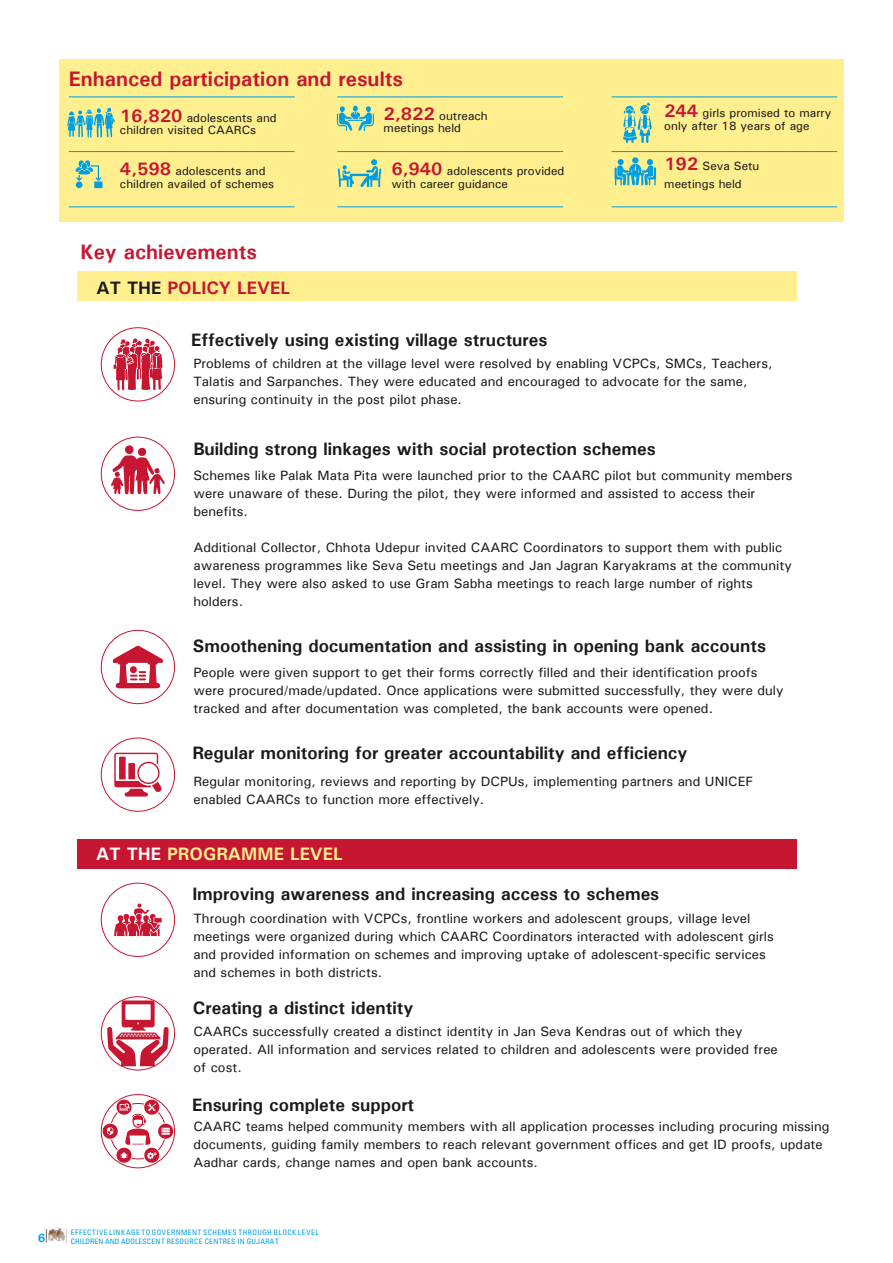
<style>
.page{position:relative;width:893px;height:1263px;background:#fff}
.page>*{position:absolute;margin:0;border:0;box-sizing:border-box;transform-origin:0 0}
.t1{font:700 21px "Univers";color:#c61631}
.t2{font:700 18px "Univers";color:#1a1a18}
.t3{font:700 18px "Univers";color:#ffef8e}
.t4{font:700 18px "Univers";color:#c61631}
.t5{font:13.5px/18px "Univers";color:#1a1a18}
.t6{font:12px/12.6px "Univers";color:#1a1a18}
.t7{font:700 12px "Univers";color:#009ee3}
.t8{font:condensed 7.5px/9px "Univers";letter-spacing:.055em;color:#009ee3}
.s1{font-weight:700;font-size:18px;color:#c61631}
.s2{color:#1a1a18}
.s3{color:#fff}
</style>
<div class="page">
<div style="left:59px;top:59px;width:784px;height:163px;background:#ffef8e"></div>
<svg style="left:338px;top:159px;width:43px;height:29px"></svg>
<svg style="left:75px;top:160px;width:28px;height:28px"></svg>
<svg style="left:615px;top:157px;width:41px;height:29px"></svg>
<div style="left:77px;top:271px;width:720px;height:29px;background:#ffef8e"></div>
<svg style="left:111px;top:443px;width:55px;height:52px"></svg>
<svg style="left:113px;top:646px;width:50px;height:43px"></svg>
<div style="left:101px;top:327px;width:74px;height:74px;border:1px solid #c61631;border-radius:50%"></div>
<svg style="left:113px;top:338px;width:49px;height:52px"></svg>
<div style="left:101px;top:437px;width:74px;height:74px;border:1px solid #c61631;border-radius:50%"></div>
<div style="left:101px;top:630px;width:74px;height:74px;border:1px solid #c61631;border-radius:50%"></div>
<svg style="left:114px;top:752px;width:48px;height:44px"></svg>
<div style="left:101px;top:737px;width:74px;height:75px;border:1px solid #c61631;border-radius:50%"></div>
<hr style="left:69px;top:151px;width:226px;height:1px;background:#009ee3">
<hr style="left:69px;top:207px;width:226px;height:1px;background:#009ee3">
<hr style="left:612px;top:151px;width:225px;height:1px;background:#009ee3">
<hr style="left:612px;top:207px;width:225px;height:1px;background:#009ee3">
<hr style="left:612px;top:97px;width:225px;height:1px;background:#009ee3">
<hr style="left:337px;top:151px;width:226px;height:1px;background:#009ee3">
<hr style="left:69px;top:97px;width:226px;height:1px;background:#009ee3">
<hr style="left:337px;top:207px;width:226px;height:1px;background:#009ee3">
<hr style="left:337px;top:97px;width:226px;height:1px;background:#009ee3">
<svg style="left:337px;top:106px;width:37px;height:25px"></svg>
<div style="left:77px;top:839px;width:720px;height:29px;background:#c61631"></div>
<div style="left:101px;top:883px;width:74px;height:74px;border:1px solid #c61631;border-radius:50%"></div>
<div style="left:101px;top:996px;width:74px;height:74px;border:1px solid #c61631;border-radius:50%"></div>
<div style="left:101px;top:1094px;width:74px;height:74px;border:1px solid #c61631;border-radius:50%"></div>
<svg style="left:114px;top:903px;width:48px;height:33px"></svg>
<svg style="left:107px;top:1000px;width:62px;height:66px"></svg>
<svg style="left:103px;top:1100px;width:70px;height:63px"></svg>
<svg style="left:67px;top:108px;width:48px;height:29px"></svg>
<svg style="left:623px;top:102px;width:29px;height:41px"></svg>
<svg style="left:66px;top:1229px;width:1px;height:13px"></svg>
<svg style="left:46px;top:1229px;width:1px;height:13px"></svg>
<img style="left:47px;top:1227px;width:18px;height:15px">
<h1 class="t1" style="left:69px;top:66px;width:336px">Enhanced participation and results</h1>
<p class="t6" style="left:384px;top:109px;width:106px"><span class="s1">2,822</span> outreach meetings held</p>
<p class="t6" style="left:120px;top:111px;width:158px"><span class="s1">16,820</span> adolescents and children visited CAARCs</p>
<p class="t6" style="left:120px;top:165px;width:156px"><span class="s1">4,598</span> adolescents and children availed of schemes</p>
<p class="t6" style="left:391px;top:165px;width:175px"><span class="s1">6,940</span> adolescents provided with career guidance</p>
<h1 class="t1" style="left:80px;top:238px;width:179px">Key achievements</h1>
<p class="t6" style="left:664px;top:106px;width:169px"><span class="s1">244</span> girls promised to marry only after 18 years of age</p>
<p class="t6" style="left:664px;top:156px;width:97px;line-height:18.6px"><span class="s1">192</span> Seva Setu meetings held</p>
<h2 class="t4" style="left:96px;top:276px;width:195px"><span class="s2">AT THE</span> POLICY LEVEL</h2>
<h2 class="t2" style="left:191px;top:328px;width:358px">Effectively using existing village structures</h2>
<p class="t5" style="left:193px;top:354px;width:581px">Problems of children at the village level were resolved by enabling VCPCs, SMCs, Teachers,<br>Talatis and Sarpanches. They were educated and encouraged to advocate for the same, ensuring continuity in the post pilot phase.</p>
<h2 class="t2" style="left:193px;top:438px;width:464px">Building strong linkages with social protection schemes</h2>
<p class="t5" style="left:193px;top:466px;width:601px">Schemes like Palak Mata Pita were launched prior to the CAARC pilot but community members were unaware of these. During the pilot, they were informed and assisted to access their benefits.</p>
<p class="t5" style="left:193px;top:538px;width:600px">Additional Collector, Chhota Udepur invited CAARC Coordinators to support them with public awareness programmes like Seva Setu meetings and Jan Jagran Karyakrams at the community level. They were also asked to use Gram Sabha meetings to reach large number of rights holders.</p>
<h2 class="t2" style="left:193px;top:634px;width:575px">Smoothening documentation and assisting in opening bank accounts</h2>
<p class="t5" style="left:193px;top:663px;width:592px">People were given support to get their forms correctly filled and their identification proofs were procured/made/updated. Once applications were submitted successfully, they were duly tracked and after documentation was completed, the bank accounts were opened.</p>
<h2 class="t2" style="left:192px;top:742px;width:497px">Regular monitoring for greater accountability and efficiency</h2>
<p class="t5" style="left:193px;top:773px;width:561px">Regular monitoring, reviews and reporting by DCPUs, implementing partners and UNICEF enabled CAARCs to function more effectively.</p>
<h2 class="t3" style="left:96px;top:843px;width:248px"><span class="s3">AT THE</span> PROGRAMME LEVEL</h2>
<h2 class="t2" style="left:192px;top:882px;width:468px">Improving awareness and increasing access to schemes</h2>
<p class="t5" style="left:193px;top:909px;width:582px">Through coordination with VCPCs, frontline workers and adolescent groups, village level meetings were organized during which CAARC Coordinators interacted with adolescent girls and provided information on schemes and improving uptake of adolescent-specific services and schemes in both districts.</p>
<h2 class="t2" style="left:193px;top:996px;width:222px">Creating a distinct identity</h2>
<p class="t5" style="left:193px;top:1022px;width:586px">CAARCs successfully created a distinct identity in Jan Seva Kendras out of which they operated. All information and services related to children and adolescents were provided free of cost.</p>
<h2 class="t2" style="left:192px;top:1093px;width:224px">Ensuring complete support</h2>
<p class="t5" style="left:193px;top:1117px;width:638px">CAARC teams helped community members with all application processes including procuring missing documents, guiding family members to reach relevant government offices and get ID proofs, update<br>Aadhar cards, change names and open bank accounts.</p>
<p class="t7" style="left:38px;top:1230px;width:9px">6</p>
<p class="t8" style="left:71px;top:1228px;width:249px">EFFECTIVE LINKAGE TO GOVERNMENT SCHEMES THROUGH BLOCK LEVEL<br>CHILDREN AND ADOLESCENT RESOURCE CENTRES IN GUJARAT</p>
</div>
